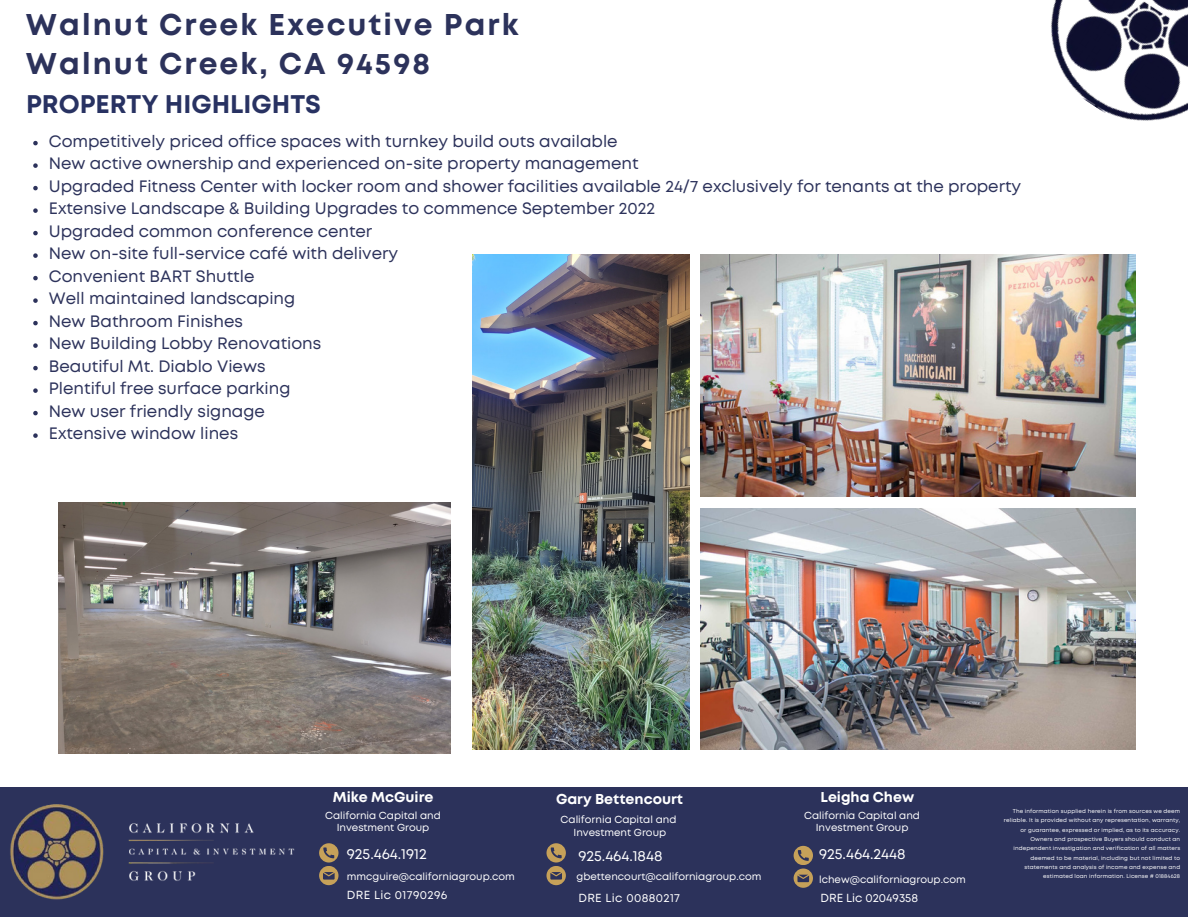
<style>
.page{position:relative;width:1188px;height:918px;background:#fff}
.page>*{position:absolute;margin:0;border:0;box-sizing:border-box;transform-origin:0 0}
.t1{font:700 30px/38.2px "Mont";letter-spacing:.07em;color:#2c325b}
.t2{font:700 25.5px "Mont";color:#283262}
.t3{font:16.5px/22.5px "Mont";color:#2c325b}
.t4{font:14.7px "Mont";color:#fff}
.t5{font:700 14.25px "Mont";color:#fff}
.t6{font:11.7px "Mont";letter-spacing:.03em;color:#fff}
.t7{font:11.7px "Mont";color:#fff}
.t8{font:10.2px/11.9px "Mont";color:#fff;text-align:center}
.t9{font:5.55px/9.3px "Mont";letter-spacing:.02em;color:#fff;text-align:right}
</style>
<div class="page">
<img style="left:58px;top:502px;width:393px;height:251px">
<img style="left:473px;top:255px;width:217px;height:495px">
<img style="left:701px;top:508px;width:434px;height:242px">
<img style="left:701px;top:255px;width:434px;height:242px">
<div style="left:0;top:787px;width:1188px;height:129px;background:#2c325b"></div>
<img style="left:10px;top:804px;width:285px;height:96px">
<img style="left:1051px;top:0;width:137px;height:121px">
<svg style="left:319px;top:843px;width:20px;height:42px"></svg>
<svg style="left:546px;top:843px;width:20px;height:42px"></svg>
<svg style="left:794px;top:846px;width:19px;height:42px"></svg>
<svg style="left:33px;top:141px;width:5px;height:4px"></svg>
<svg style="left:33px;top:163px;width:5px;height:5px"></svg>
<svg style="left:33px;top:186px;width:5px;height:4px"></svg>
<svg style="left:33px;top:208px;width:5px;height:5px"></svg>
<svg style="left:33px;top:231px;width:5px;height:4px"></svg>
<svg style="left:33px;top:253px;width:5px;height:5px"></svg>
<svg style="left:33px;top:276px;width:5px;height:4px"></svg>
<svg style="left:33px;top:298px;width:5px;height:5px"></svg>
<svg style="left:33px;top:321px;width:5px;height:4px"></svg>
<svg style="left:33px;top:343px;width:5px;height:5px"></svg>
<svg style="left:33px;top:366px;width:5px;height:4px"></svg>
<svg style="left:33px;top:388px;width:5px;height:5px"></svg>
<svg style="left:33px;top:411px;width:5px;height:4px"></svg>
<svg style="left:33px;top:433px;width:5px;height:5px"></svg>
<h1 class="t1" style="left:26px;top:8px;width:494px">Walnut Creek Executive Park<br>Walnut Creek, CA 94598</h1>
<h2 class="t2" style="left:26px;top:95px;width:297px">PROPERTY HIGHLIGHTS</h2>
<p class="t3" style="left:49px;top:131px;width:974px">Competitively priced office spaces with turnkey build outs available<br>New active ownership and experienced on-site property management<br>Upgraded Fitness Center with locker room and shower facilities available 24/7 exclusively for tenants at the property Extensive Landscape &amp; Building Upgrades to commence September 2022<br>Upgraded common conference center<br>New on-site full-service café with delivery<br>Convenient BART Shuttle<br>Well maintained landscaping<br>New Bathroom Finishes<br>New Building Lobby Renovations<br>Beautiful Mt. Diablo Views<br>Plentiful free surface parking<br>New user friendly signage<br>Extensive window lines</p>
<p class="t5" style="left:333px;top:791px;width:102px">Mike McGuire</p>
<p class="t5" style="left:556px;top:794px;width:129px">Gary Bettencourt</p>
<p class="t5" style="left:821px;top:791px;width:95px">Leigha Chew</p>
<p class="t8" style="left:325px;top:811px;width:117px">California Capital and<br>Investment Group</p>
<p class="t8" style="left:804px;top:811px;width:117px">California Capital and<br>Investment Group</p>
<p class="t8" style="left:577px;top:871px;width:186px">gbettencourt@californiagroup.com</p>
<p class="t8" style="left:561px;top:813px;width:117px;line-height:13.6px">California Capital and<br>Investment Group</p>
<p class="t4" style="left:347px;top:848px;width:81px">925.464.1912</p>
<p class="t4" style="left:819px;top:848px;width:88px">925.464.2448</p>
<p class="t4" style="left:578px;top:850px;width:86px">925.464.1848</p>
<p class="t8" style="left:347px;top:871px;width:170px">mmcguire@californiagroup.com</p>
<p class="t6" style="left:347px;top:890px;width:102px">DRE Lic 01790296</p>
<p class="t6" style="left:578px;top:893px;width:103px">DRE Lic 00880217</p>
<p class="t8" style="left:819px;top:874px;width:148px">lchew@californiagroup.com</p>
<p class="t7" style="left:821px;top:893px;width:99px">DRE Lic 02049358</p>
<p class="t9" style="left:1004px;top:807px;width:178px">The information supplied herein is from sources we deem reliable. It is provided without any representation, warranty, or guarantee, expressed or implied, as to its accuracy.<br>Owners and prospective Buyers should conduct an independent investigation and verification of all matters deemed to be material, including but not limited to statements and analysis of income and expense and estimated loan information. License # 01884628</p>
</div>
